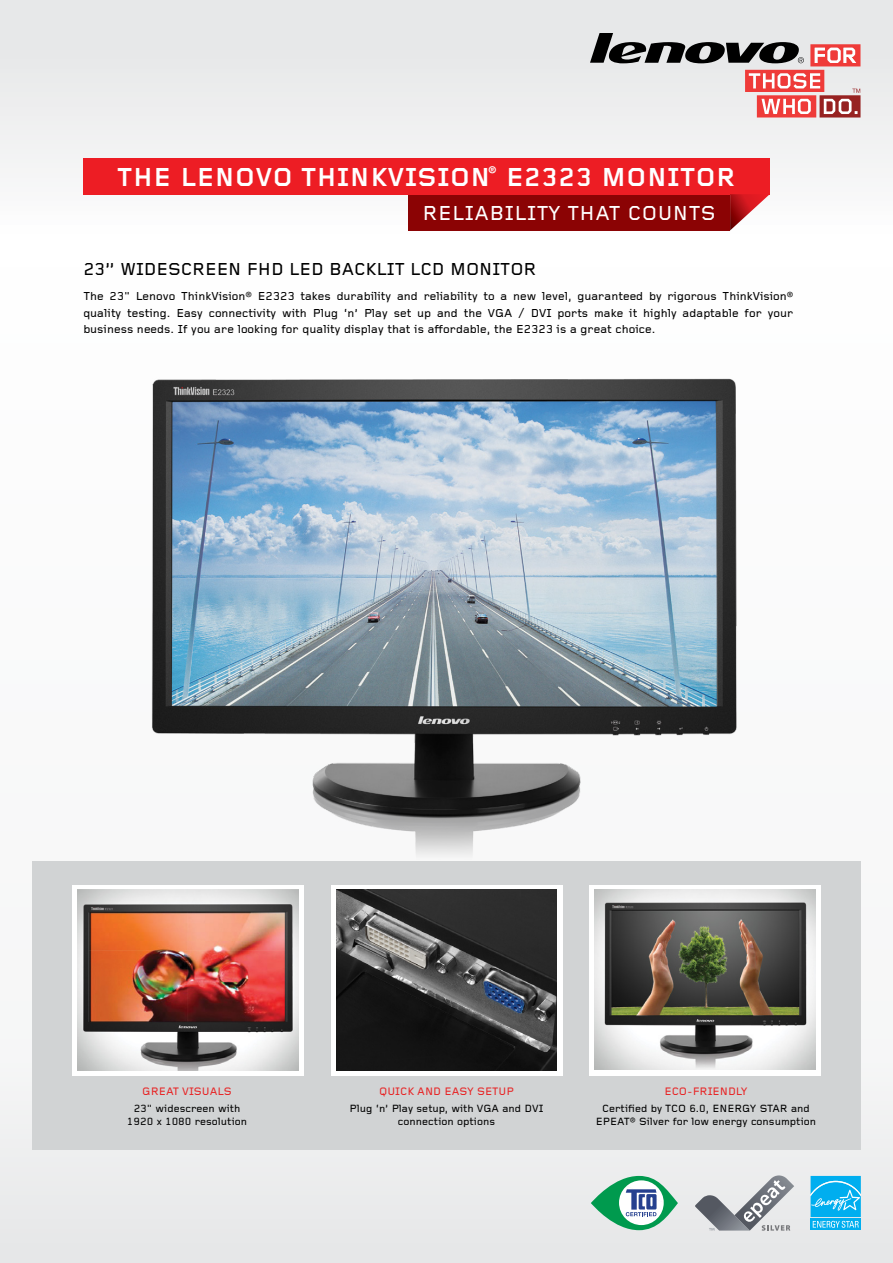
<style>
.page{position:relative;width:893px;height:1263px;background:#fff}
.page>*{position:absolute;margin:0;border:0;box-sizing:border-box;transform-origin:0 0}
.t1{font:700 27px "Lenovo Do";letter-spacing:.025em;color:#fff}
.t2{font:500 21px "Lenovo Do";letter-spacing:.025em;color:#fff}
.t3{font:500 18px "Lenovo Do";color:#000}
.MCP2_Intel_Top_BC{font:500 12px/16.5px "Lenovo Do";color:#000;text-align:justify}
.t4{font:500 11.25px "Lenovo Do";color:#e72526}
.t5{font:500 10.8px/13px "Lenovo Do";color:#000;text-align:center}
</style>
<div class="page">
<div style="left:0;top:0;width:893px;height:1263px;background:linear-gradient(to right,#f2f2f2,#f4f4f4)"></div>
<svg style="left:590px;top:33px;width:270px;height:85px;background:#cab0b1"></svg>
<div style="left:408px;top:194px;width:322px;height:36px;background:#8b0304"></div>
<div style="left:83px;top:158px;width:687px;height:36px;background:#ed1d24"></div>
<svg style="left:730px;top:194px;width:40px;height:36px"></svg>
<img style="left:126px;top:351px;width:637px;height:510px">
<div style="left:811px;top:1218px;width:50px;height:12px;background:#00aeef"></div>
<svg style="left:811px;top:1176px;width:50px;height:52px;background:#2bbbf1"></svg>
<svg style="left:591px;top:1176px;width:87px;height:54px"></svg>
<div style="left:32px;top:861px;width:828px;height:289px;background:#d1d3d4"></div>
<div style="left:590px;top:885px;width:231px;height:191px;background:#fff"></div>
<div style="left:331px;top:885px;width:231px;height:191px;background:#fff"></div>
<svg style="left:72px;top:885px;width:231px;height:191px;background:#f9f9f9"></svg>
<img style="left:595px;top:890px;width:221px;height:180px">
<img style="left:336px;top:890px;width:221px;height:180px">
<img style="left:77px;top:890px;width:221px;height:180px">
<svg style="left:695px;top:1175px;width:99px;height:56px;background:#babcbf"></svg>
<p class="t1" style="left:117px;top:159px;width:620px">THE LENOVO THINKVISION<sup>®</sup> E2323 MONITOR</p>
<p class="t2" style="left:423px;top:199px;width:295px">RELIABILITY THAT COUNTS</p>
<p class="t3" style="left:83px;top:257px;width:455px">23” WIDESCREEN FHD LED BACKLIT LCD MONITOR</p>
<p class="MCP2_Intel_Top_BC" style="left:83px;top:288px;width:712px">The 23" Lenovo ThinkVision® E2323 takes durability and reliability to a new level, guaranteed by rigorous ThinkVision® quality testing. Easy connectivity with Plug ‘n’ Play set up and the VGA / DVI ports make it highly adaptable for your business needs. If you are looking for quality display that is affordable, the E2323 is a great choice.</p>
<p class="t4" style="left:142px;top:1083px;width:91px">GREAT VISUALS</p>
<p class="t5" style="left:127px;top:1102px;width:122px">23" widescreen with<br>1920 x 1080 resolution</p>
<p class="t4" style="left:379px;top:1083px;width:136px">QUICK AND EASY SETUP</p>
<p class="t5" style="left:350px;top:1102px;width:195px">Plug ‘n’ Play setup, with VGA and DVI connection options</p>
<p class="t4" style="left:664px;top:1083px;width:85px">ECO-FRIENDLY</p>
<p class="t5" style="left:596px;top:1102px;width:222px">Certified by TCO 6.0, ENERGY STAR and<br>EPEAT® Silver for low energy consumption</p>
</div>
